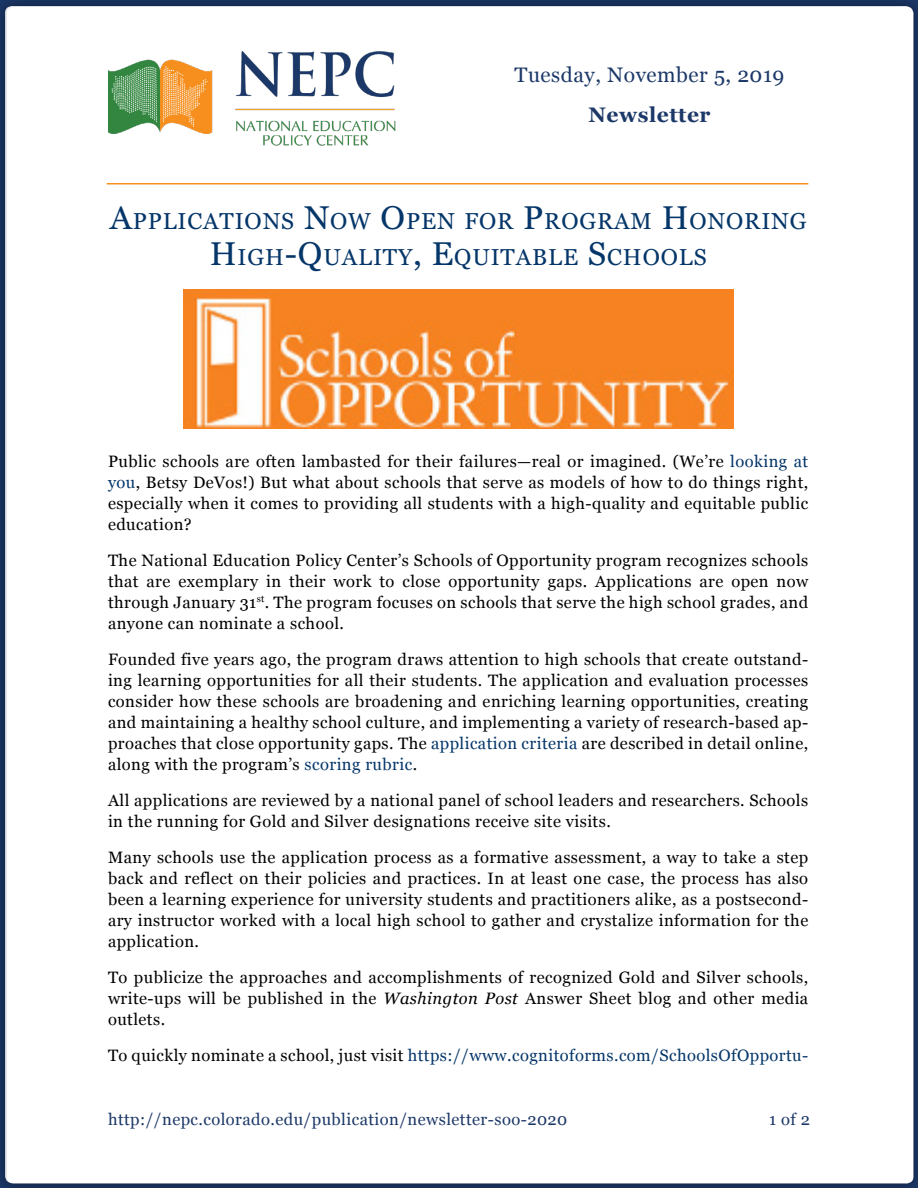
<style>
.page{position:relative;width:918px;height:1188px;background:#fff}
.page>*{position:absolute;margin:0;border:0;box-sizing:border-box;transform-origin:0 0}
.t1{font:23.1px/36px "Georgia";letter-spacing:.04em;color:#053669;text-align:center}
.t2{font:21px "Georgia";letter-spacing:.025em;color:#1c3868}
.t3{font:700 21px "Georgia";letter-spacing:.025em;color:#1c3868}
.t4{font:16.5px/21px "Georgia";letter-spacing:.025em;color:#000;text-align:justify}
.t5{font:16.5px "Georgia";letter-spacing:.025em;color:#053669}
.t6{font:16.5px "Georgia";letter-spacing:.025em;color:#1c3868}
.s1{font-size:33px}
.s2{color:#053669}
.s3{font-style:italic}
.s4{color:#000}
</style>
<div class="page">
<div style="left:0;top:0;width:918px;height:1188px;background:#000;opacity:.25"></div>
<div style="left:7px;top:7px;width:906px;height:1176px;background:#fff;border-radius:7px"></div>
<hr style="left:107px;top:183px;width:701px;height:1px;background:#f7901e">
<img style="left:183px;top:290px;width:550px;height:139px">
<img style="left:108px;top:51px;width:288px;height:95px">
<p class="t2" style="left:514px;top:59px;width:272px">Tuesday, November 5, 2019</p>
<p class="t3" style="left:588px;top:99px;width:124px">Newsletter</p>
<h1 class="t1" style="left:110px;top:202px;width:698px"><span class="s1">A</span>PPLICATIONS <span class="s1">N</span>OW <span class="s1">O</span>PEN FOR <span class="s1">P</span>ROGRAM <span class="s1">H</span>ONORING<br><span class="s1">H</span>IGH<span class="s1">-Q</span>UALITY<span class="s1">, E</span>QUITABLE <span class="s1">S</span>CHOOLS</h1>
<p class="t4" style="left:108px;top:450px;width:702px">Public schools are often lambasted for their failures—real or imagined. (We’re <span class="s2">looking at you</span>, Betsy DeVos!) But what about schools that serve as models of how to do things right, especially when it comes to providing all students with a high-quality and equitable public education?</p>
<p class="t4" style="left:108px;top:549px;width:702px">The National Education Policy Center’s Schools of Opportunity program recognizes schools that are exemplary in their work to close opportunity gaps. Applications are open now through January 31<sup>st</sup>. The program focuses on schools that serve the high school grades, and anyone can nominate a school.</p>
<p class="t4" style="left:108px;top:648px;width:702px">Founded five years ago, the program draws attention to high schools that create outstand&shy;ing learning opportunities for all their students. The application and evaluation processes consider how these schools are broadening and enriching learning opportunities, creating and maintaining a healthy school culture, and implementing a variety of research-based ap&shy;proaches that close opportunity gaps. The <span class="s2">application criteria</span> are described in detail online, along with the program’s <span class="s2">scoring rubric</span>.</p>
<p class="t4" style="left:108px;top:789px;width:702px">All applications are reviewed by a national panel of school leaders and researchers. Schools in the running for Gold and Silver designations receive site visits.</p>
<p class="t4" style="left:108px;top:846px;width:702px">Many schools use the application process as a formative assessment, a way to take a step back and reflect on their policies and practices. In at least one case, the process has also been a learning experience for university students and practitioners alike, as a postsecond&shy;ary instructor worked with a local high school to gather and crystalize information for the application.</p>
<p class="t4" style="left:108px;top:966px;width:702px">To publicize the approaches and accomplishments of recognized Gold and Silver schools, write-ups will be published in the <span class="s3">Washington Post</span> Answer Sheet blog and other media outlets.</p>
<p class="t5" style="left:108px;top:1043px;width:702px"><span class="s4">To quickly nominate a school, just visit</span> https://www.cognitoforms.com/SchoolsOfOpportu-</p>
<p class="t6" style="left:108px;top:1107px;width:461px">http://nepc.colorado.edu/publication/newsletter-soo-2020</p>
<p class="t6" style="left:769px;top:1107px;width:42px">1 of 2</p>
</div>
